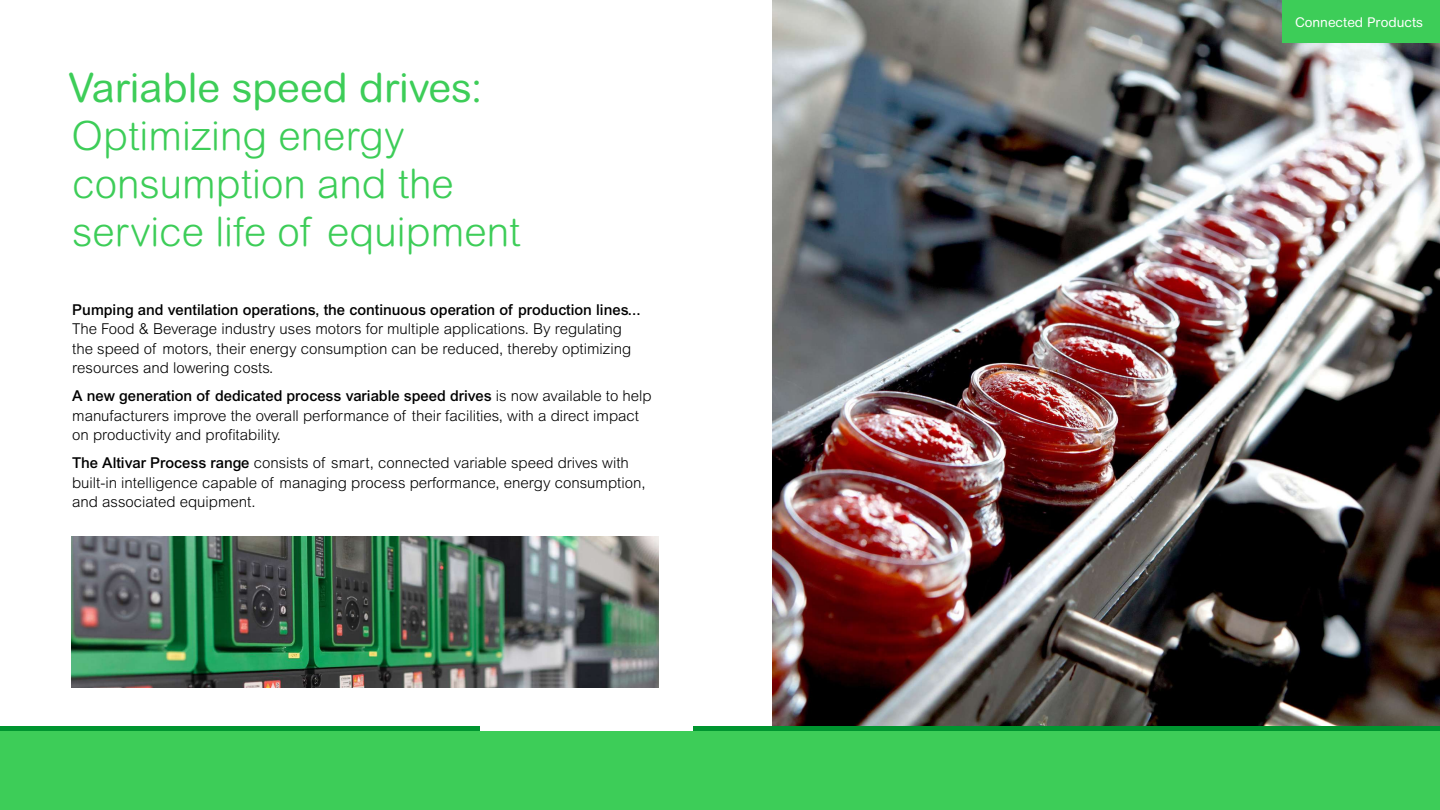
<style>
.page{position:relative;width:1440px;height:810px;background:#fff}
.page>*{position:absolute;margin:0;border:0;box-sizing:border-box;transform-origin:0 0}
.t1{font:300 40.5px/48px "Arial Rounded MT Pro";color:#3dcd58}
.t2{font:40.5px "Arial Rounded MT Pro";color:#3dcd58}
.t3{font:300 15px/19.5px "Arial MT Std";color:#000}
.t4{font:500 15px "Arial MT Std";color:#000}
.t5{font:13.5px "Arial Rounded MT Pro";color:#fff}
.s1{font-weight:500}
</style>
<div class="page">
<img style="left:72px;top:537px;width:586px;height:151px">
<img style="left:772px;top:0;width:667px;height:726px">
<div style="left:0;top:729px;width:1440px;height:81px;background:#3dcd58"></div>
<hr style="left:0;top:726px;width:1440px;height:4px;background:#009530">
<hr style="left:480px;top:726px;width:213px;height:4px;background:#fff">
<div style="left:1283px;top:0;width:157px;height:43px;background:#3dcd58"></div>
<h1 class="t2" style="left:69px;top:64px;width:414px">Variable speed drives:</h1>
<h1 class="t1" style="left:72px;top:114px;width:450px">Optimizing energy consumption and the service life of equipment</h1>
<p class="t4" style="left:72px;top:301px;width:570px">Pumping and ventilation operations, the continuous operation of production lines...</p>
<p class="t3" style="left:72px;top:319px;width:561px">The Food &amp; Beverage industry uses motors for multiple applications. By regulating the speed of motors, their energy consumption can be reduced, thereby optimizing resources and lowering costs.</p>
<p class="t3" style="left:72px;top:386px;width:581px"><span class="s1">A new generation of dedicated process variable speed drives</span> is now available to help manufacturers improve the overall performance of their facilities, with a direct impact on productivity and profitability.</p>
<p class="t3" style="left:72px;top:453px;width:575px"><span class="s1">The Altivar Process range</span> consists of smart, connected variable speed drives with built-in intelligence capable of managing process performance, energy consumption, and associated equipment.</p>
<p class="t5" style="left:1295px;top:14px;width:129px">Connected Products</p>
</div>
